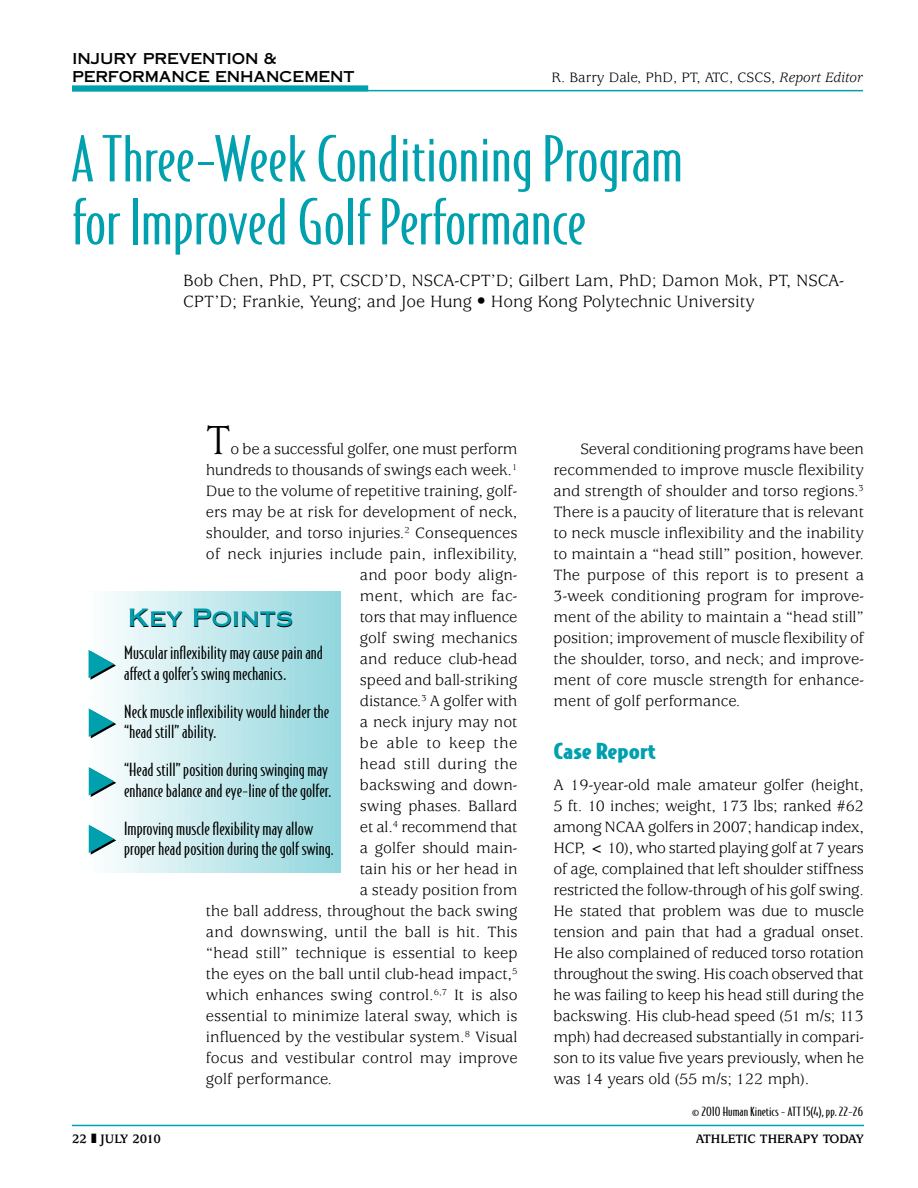
<style>
.page{position:relative;width:918px;height:1188px;background:#fff}
.page>*{position:absolute;margin:0;border:0;box-sizing:border-box;transform-origin:0 0}
.t1{font:300 60px/63px "Bodega Sans";color:#00a0af;scale:1.3 1}
.t2{font:45px "Usherwood";color:#000}
.t3{font:24px "Copperplate Thirty One AB";color:#000}
.t4{font:900 21px "Bodega Sans";color:#00a0af;scale:1.3 1}
.t5{font:18px/21px "Usherwood";color:#000}
.t6{font:300 17.25px/20.2px "Bodega Sans";color:#000;scale:1.3 1}
.t7{font:16.5px/21px "Usherwood";color:#000;text-align:justify}
.t8{font:16.5px "Usherwood";letter-spacing:.025em;color:#000}
.t9{font:16.5px "Usherwood";letter-spacing:.04em;color:#000}
.t10{font:15px "Usherwood";color:#000}
.t11{font:15px/18px "Copperplate Thirty One AB";letter-spacing:-.01em;color:#000;scale:.95 1}
.t12{font:700 13.5px "Usherwood";color:#000}
.t13{font:300 12px "Bodega Sans";color:#000;scale:1.4 1}
.s1{font-style:italic}
</style>
<div class="page">
<hr style="left:72px;top:1125px;width:792px;height:1px;background:#00a0af">
<hr style="left:72px;top:90px;width:791px;height:1px;background:#00a0af">
<div style="left:72px;top:85px;width:296px;height:6px;background:#00a0af"></div>
<svg style="left:88px;top:648px;width:29px;height:33px"></svg>
<svg style="left:88px;top:707px;width:29px;height:33px"></svg>
<svg style="left:88px;top:766px;width:29px;height:32px"></svg>
<svg style="left:88px;top:823px;width:29px;height:33px"></svg>
<p class="t11" style="left:72px;top:50px;width:299px">INJURY PREVENTION &amp;<br>PERFORMANCE ENHANCEMENT</p>
<p class="t10" style="left:552px;top:70px;width:313px">R. Barry Dale, PhD, PT, ATC, CSCS, <span class="s1">Report Editor</span></p>
<h1 class="t1" style="left:72px;top:127px;width:471px">A Three-Week ConditioningProgram for Improved Golf Performance</h1>
<p class="t5" style="left:183px;top:271px;width:663px">Bob Chen, PhD, PT, CSCD’D, NSCA-CPT’D; Gilbert Lam, PhD; Damon Mok, PT, NSCA-<br>CPT’D; Frankie, Yeung; and Joe Hung • Hong Kong Polytechnic University</p>
<h2 class="t2" style="left:206px;top:416px;width:27px">T</h2>
<p class="t7" style="left:231px;top:439px;width:289px">o be a successful golfer, one must perform</p>
<p class="t7" style="left:206px;top:460px;width:313px">hundreds to thousands of swings each week.<sup>1</sup></p>
<p class="t7" style="left:206px;top:481px;width:313px">Due to the volume of repetitive training, golf-</p>
<p class="t7" style="left:206px;top:502px;width:313px">ers may be at risk for development of neck,</p>
<p class="t7" style="left:206px;top:523px;width:313px">shoulder, and torso injuries.<sup>2</sup> Consequences</p>
<p class="t7" style="left:206px;top:544px;width:313px">of neck injuries include pain, inflexibility,</p>
<p class="t7" style="left:360px;top:565px;width:159px">and poor body align-</p>
<p class="t7" style="left:360px;top:586px;width:159px">ment, which are fac-</p>
<p class="t7" style="left:360px;top:607px;width:159px">tors that may influence</p>
<p class="t7" style="left:360px;top:628px;width:159px">golf swing mechanics</p>
<p class="t7" style="left:360px;top:649px;width:159px">and reduce club-head</p>
<p class="t7" style="left:360px;top:670px;width:159px">speed and ball-striking</p>
<p class="t7" style="left:360px;top:691px;width:159px">distance.<sup>3</sup> A golfer with</p>
<p class="t7" style="left:360px;top:712px;width:159px">a neck injury may not</p>
<p class="t9" style="left:360px;top:734px;width:159px">be able to keep the</p>
<p class="t8" style="left:360px;top:755px;width:159px">head still during the</p>
<p class="t7" style="left:360px;top:775px;width:159px">backswing and down-</p>
<p class="t7" style="left:360px;top:796px;width:159px">swing phases. Ballard</p>
<p class="t7" style="left:360px;top:817px;width:159px">et al.<sup>4</sup> recommend that</p>
<p class="t7" style="left:360px;top:838px;width:159px">a golfer should main-</p>
<p class="t7" style="left:360px;top:859px;width:159px">tain his or her head in</p>
<p class="t7" style="left:360px;top:880px;width:159px">a steady position from</p>
<p class="t7" style="left:206px;top:901px;width:313px">the ball address, throughout the back swing</p>
<p class="t7" style="left:206px;top:922px;width:313px">and downswing, until the ball is hit. This</p>
<p class="t7" style="left:206px;top:943px;width:313px">“head still” technique is essential to keep</p>
<p class="t7" style="left:206px;top:964px;width:313px">the eyes on the ball until club-head impact,<sup>5</sup></p>
<p class="t7" style="left:206px;top:985px;width:313px">which enhances swing control.<sup>6,7</sup> It is also</p>
<p class="t7" style="left:206px;top:1006px;width:313px">essential to minimize lateral sway, which is</p>
<p class="t7" style="left:206px;top:1027px;width:313px">influenced by the vestibular system.<sup>8</sup> Visual</p>
<p class="t7" style="left:206px;top:1048px;width:313px">focus and vestibular control may improve</p>
<p class="t7" style="left:206px;top:1069px;width:128px">golf performance.</p>
<h3 class="t3" style="left:128px;top:604px;width:167px">Key Points</h3>
<p class="t6" style="left:124px;top:643px;width:155px">Muscular inflexibility may cause pain and affect a golfer’s swing mechanics.</p>
<p class="t6" style="left:124px;top:701px;width:159px">Neck muscle inflexibility would hinder the “head still” ability.</p>
<p class="t6" style="left:124px;top:760px;width:161px">“Head still” position during swinging may enhance balance and eye-line of the golfer.</p>
<p class="t6" style="left:124px;top:818px;width:163px">Improving muscle flexibility may allow proper head position during the golf swing.</p>
<p class="t7" style="left:554px;top:439px;width:312px;text-indent:27px">Several conditioning programs have been recommended to improve muscle flexibility and strength of shoulder and torso regions.<sup>3<br></sup>There is a paucity of literature that is relevant to neck muscle inflexibility and the inability to maintain a “head still” position, however.<br>The purpose of this report is to present a 3-week conditioning program for improve&shy;ment of the ability to maintain a “head still” position; improvement of muscle flexibility of the shoulder, torso, and neck; and improve&shy;ment of core muscle strength for enhance&shy;ment of golf performance.</p>
<p class="t4" style="left:554px;top:737px;width:80px">Case Report</p>
<p class="t7" style="left:554px;top:775px;width:312px">A 19-year-old male amateur golfer (height, 5 ft. 10 inches; weight, 173 lbs; ranked #62 among NCAA golfers in 2007; handicap index, HCP, &lt; 10), who started playing golf at 7 years of age, complained that left shoulder stiffness restricted the follow-through of his golf swing.<br>He stated that problem was due to muscle tension and pain that had a gradual onset.<br>He also complained of reduced torso rotation throughout the swing. His coach observed that he was failing to keep his head still during the backswing. His club-head speed (51 m/s; 113 mph) had decreased substantially in compari&shy;son to its value five years previously, when he was 14 years old (55 m/s; 122 mph).</p>
<p class="t13" style="left:692px;top:1104px;width:123px">© 2010 Human Kinetics - ATT 15(4), pp. 22-26</p>
<p class="t12" style="left:72px;top:1131px;width:90px">22 JULY 2010</p>
<p class="t12" style="left:696px;top:1131px;width:161px">ATHLETIC THERAPYTODAY</p>
</div>
